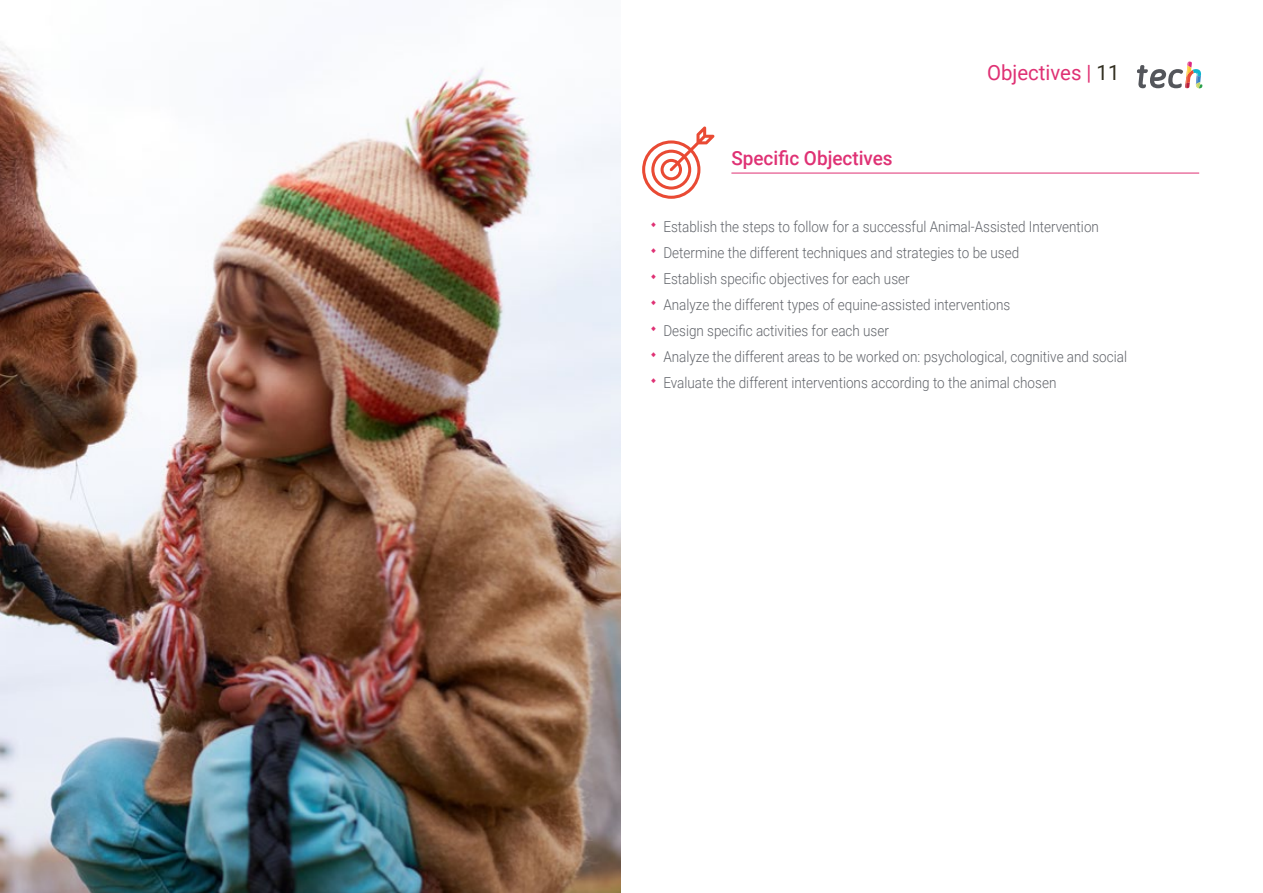
<style>
.page{position:relative;width:1263px;height:893px;background:#fff}
.page>*{position:absolute;margin:0;border:0;box-sizing:border-box;transform-origin:0 0}
.t1{font:21px "Roboto";color:#df3174}
.t2{font:500 19.5px "Roboto";color:#df3174}
.t3{font:300 15px/26px "Roboto";color:#61646a;scale:.9 1}
.s1{color:#e03073}
.s2{color:#312e20}
</style>
<div class="page">
<svg style="left:1137px;top:62px;width:65px;height:27px"></svg>
<hr style="left:731px;top:173px;width:468px;height:1px;background:#df3174">
<svg style="left:642px;top:126px;width:72px;height:73px"></svg>
<img style="left:0;top:42px;width:621px;height:851px">
<h2 class="t2" style="left:731px;top:144px;width:163px">Specific Objectives</h2>
<h1 class="t1" style="left:987px;top:57px;width:134px">Objectives <span class="s1">|</span> <span class="s2">11</span></h1>
<p class="t3" style="left:663px;top:214px;width:517px">Establish the steps to follow for a successful Animal-Assisted Intervention Determine the different techniques and strategies to be used<br>Establish specific objectives for each user<br>Analyze the different types of equine-assisted interventions<br>Design specific activities for each user<br>Analyze the different areas to be worked on: psychological, cognitive and social Evaluate the different interventions according to the animal chosen</p>
</div>
